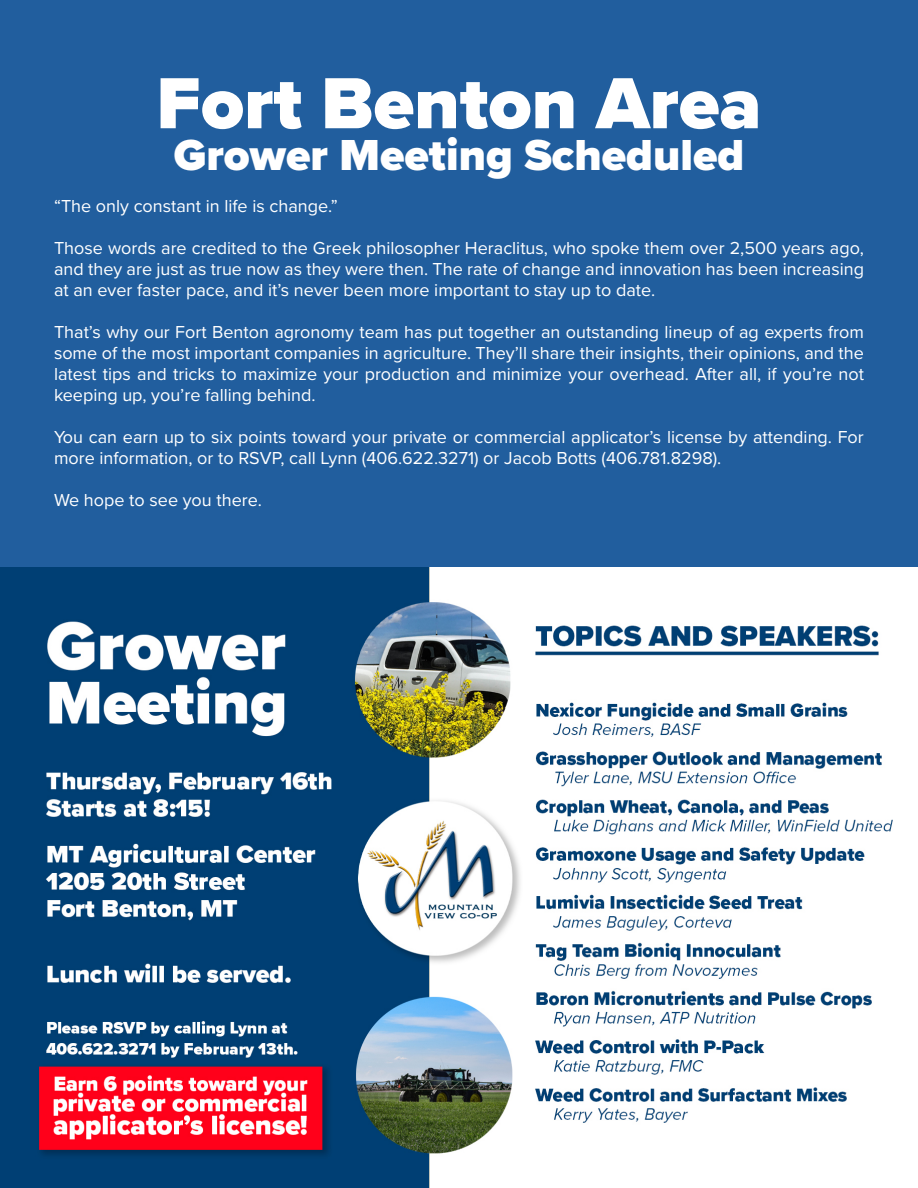
<style>
.page{position:relative;width:918px;height:1188px;background:#215e9e}
.page>*{position:absolute;margin:0;border:0;box-sizing:border-box;transform-origin:0 0}
.t1{font:900 75px "Proxima Nova";color:#fff}
.t2{font:900 45px "Proxima Nova";color:#fff}
.t3{font:18px/21px "Proxima Nova";color:#fff;text-align:justify}
</style>
<div class="page">
<img style="left:0;top:568px;width:918px;height:620px">
<h1 class="t1" style="left:157px;top:47px;width:606px">Fort Benton Area</h1>
<h2 class="t2" style="left:174px;top:122px;width:572px">Grower Meeting Scheduled</h2>
<p class="t3" style="left:54px;top:195px;width:285px">“The only constant in life is change.”</p>
<p class="t3" style="left:54px;top:237px;width:812px">Those words are credited to the Greek philosopher Heraclitus, who spoke them over 2,500 years ago, and they are just as true now as they were then. The rate of change and innovation has been increasing at an ever faster pace, and it’s never been more important to stay up to date.</p>
<p class="t3" style="left:54px;top:321px;width:812px">That’s why our Fort Benton agronomy team has put together an outstanding lineup of ag experts from some of the most important companies in agriculture. They’ll share their insights, their opinions, and the latest tips and tricks to maximize your production and minimize your overhead. After all, if you’re not keeping up, you’re falling behind.</p>
<p class="t3" style="left:54px;top:426px;width:811px">You can earn up to six points toward your private or commercial applicator’s license by attending. For more information, or to RSVP, call Lynn (406.622.3271) or Jacob Botts (406.781.8298).</p>
<p class="t3" style="left:54px;top:489px;width:209px">We hope to see you there.</p>
</div>
